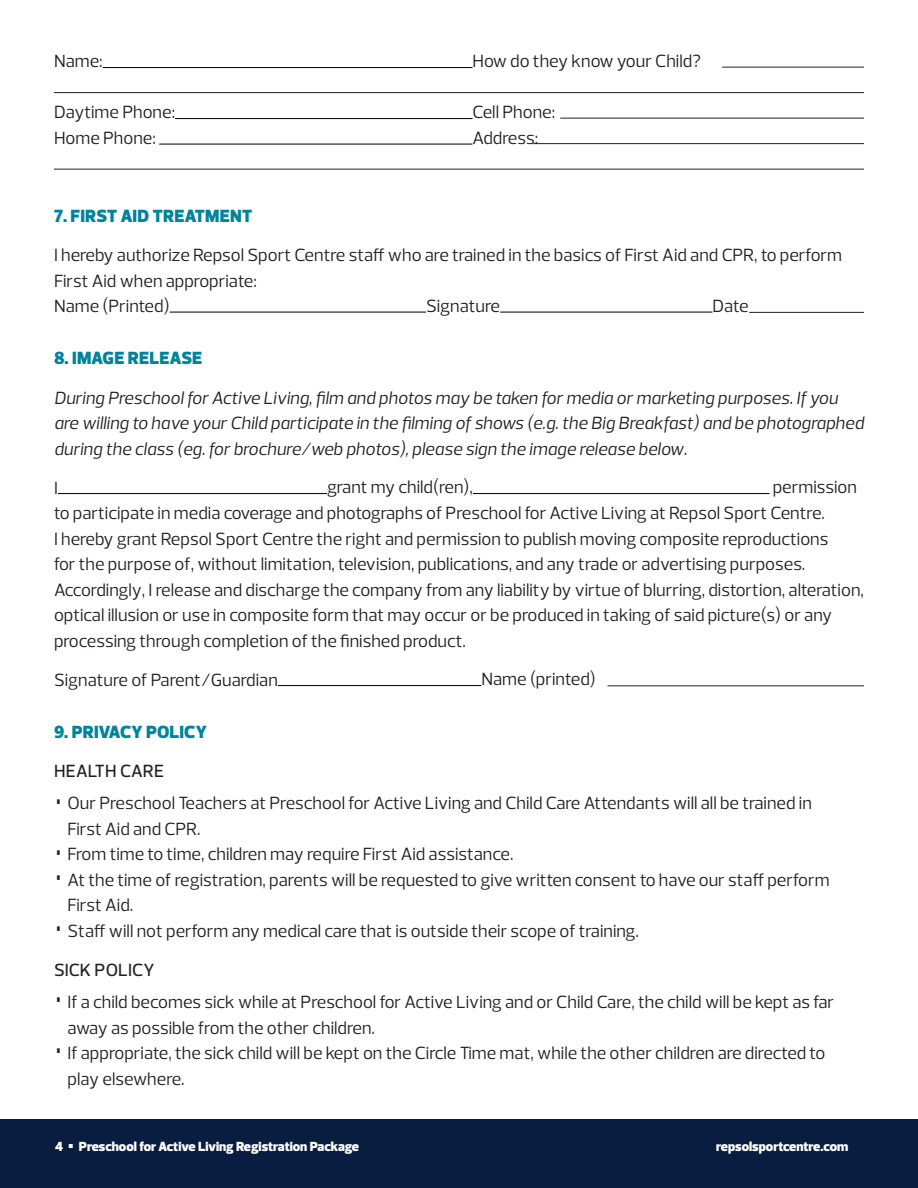
<style>
.page{position:relative;width:918px;height:1188px;background:#fff}
.page>*{position:absolute;margin:0;border:0;box-sizing:border-box;transform-origin:0 0}
.t1{font:18px/25.5px "Prelo";color:#231f20}
.t2{font:italic 18px/25.5px "Prelo";color:#231f20}
.t3{font:900 18px "Prelo";letter-spacing:.015em;color:#00849c}
.t4{font:500 18px "Prelo";letter-spacing:.005em;color:#231f20}
.t5{font:900 13.5px "Prelo";color:#fff}
.s1{font-size:37.5px}
.s2{font-weight:500}
</style>
<div class="page">
<div style="left:0;top:1119px;width:918px;height:69px;background:#081d3f"></div>
<hr style="left:722px;top:67px;width:142px;height:1px;background:#231f20">
<hr style="left:103px;top:67px;width:370px;height:1px;background:#000">
<hr style="left:54px;top:92px;width:810px;height:1px;background:#231f20">
<hr style="left:560px;top:118px;width:304px;height:1px;background:#231f20">
<hr style="left:175px;top:118px;width:297px;height:1px;background:#000">
<hr style="left:533px;top:143px;width:331px;height:1px;background:#231f20">
<hr style="left:159px;top:144px;width:313px;height:1px;background:#000">
<hr style="left:54px;top:169px;width:810px;height:1px;background:#231f20">
<hr style="left:749px;top:312px;width:115px;height:1px;background:#231f20">
<hr style="left:170px;top:312px;width:256px;height:1px;background:#000">
<hr style="left:500px;top:312px;width:213px;height:1px;background:#000">
<hr style="left:58px;top:493px;width:269px;height:1px;background:#000">
<hr style="left:473px;top:493px;width:296px;height:1px;background:#000">
<hr style="left:608px;top:685px;width:256px;height:1px;background:#231f20">
<hr style="left:278px;top:685px;width:204px;height:1px;background:#000">
<p class="t1" style="left:54px;top:49px;width:50px">Name:</p>
<p class="t1" style="left:472px;top:49px;width:230px">How do they know your Child?</p>
<p class="t1" style="left:54px;top:100px;width:123px">Daytime Phone:</p>
<p class="t1" style="left:472px;top:100px;width:84px">Cell Phone:</p>
<p class="t1" style="left:54px;top:125px;width:103px">Home Phone:</p>
<p class="t1" style="left:472px;top:125px;width:67px">Address:</p>
<p class="t3" style="left:54px;top:205px;width:200px">7. FIRST AID TREATMENT</p>
<p class="t1" style="left:54px;top:242px;width:790px">I hereby authorize Repsol Sport Centre staff who are trained in the basics of First Aid and CPR, to perform<br>First Aid when appropriate:<br>Name (Printed)</p>
<p class="t1" style="left:426px;top:293px;width:76px">Signature</p>
<p class="t1" style="left:712px;top:293px;width:38px">Date</p>
<p class="t3" style="left:54px;top:347px;width:150px">8. IMAGE RELEASE</p>
<p class="t2" style="left:54px;top:385px;width:811px">During Preschool for Active Living, film and photos may be taken for media or marketing purposes. If you are willing to have your Child participate in the filming of shows (e.g. the Big Breakfast) and be photographed during the class (eg. for brochure/web photos), please sign the image release below.</p>
<p class="t1" style="left:54px;top:475px;width:5px">I</p>
<p class="t1" style="left:327px;top:475px;width:148px">grant my child(ren),</p>
<p class="t1" style="left:54px;top:475px;width:812px;text-indent:719px">permission to participate in media coverage and photographs of Preschool for Active Living at Repsol Sport Centre.<br>I hereby grant Repsol Sport Centre the right and permission to publish moving composite reproductions<br>for the purpose of, without limitation, television, publications, and any trade or advertising purposes.<br>Accordingly, I release and discharge the company from any liability by virtue of blurring, distortion, alteration, optical illusion or use in composite form that may occur or be produced in taking of said picture(s) or any processing through completion of the finished product.</p>
<p class="t1" style="left:54px;top:667px;width:225px">Signature of Parent/Guardian</p>
<p class="t1" style="left:482px;top:667px;width:116px">Name (printed)</p>
<p class="t3" style="left:54px;top:721px;width:154px">9. PRIVACY POLICY</p>
<p class="t4" style="left:54px;top:760px;width:112px">HEALTH CARE</p>
<p class="t1" style="left:68px;top:791px;width:746px;text-indent:-14px"><span class="s1">•</span> Our Preschool Teachers at Preschool for Active Living and Child Care Attendants will all be trained in<br>First Aid and CPR.</p>
<p class="t1" style="left:54px;top:842px;width:461px"><span class="s1">•</span> From time to time, children may require First Aid assistance.</p>
<p class="t1" style="left:68px;top:867px;width:764px;text-indent:-14px"><span class="s1">•</span> At the time of registration, parents will be requested to give written consent to have our staff perform<br>First Aid.</p>
<p class="t1" style="left:54px;top:911px;width:587px;line-height:39px"><span class="s1">•</span> Staff will not perform any medical care that is outside their scope of training.<br><span class="s2">SICK POLICY</span></p>
<p class="t1" style="left:68px;top:989px;width:768px;text-indent:-14px"><span class="s1">•</span> If a child becomes sick while at Preschool for Active Living and or Child Care, the child will be kept as far away as possible from the other children.</p>
<p class="t1" style="left:68px;top:1040px;width:759px;text-indent:-14px"><span class="s1">•</span> If appropriate, the sick child will be kept on the Circle Time mat, while the other children are directed to play elsewhere.</p>
<p class="t5" style="left:55px;top:1138px;width:305px">4 ▪ Preschool for Active Living Registration Package</p>
<p class="t5" style="left:716px;top:1138px;width:134px">repsolsportcentre.com</p>
</div>
